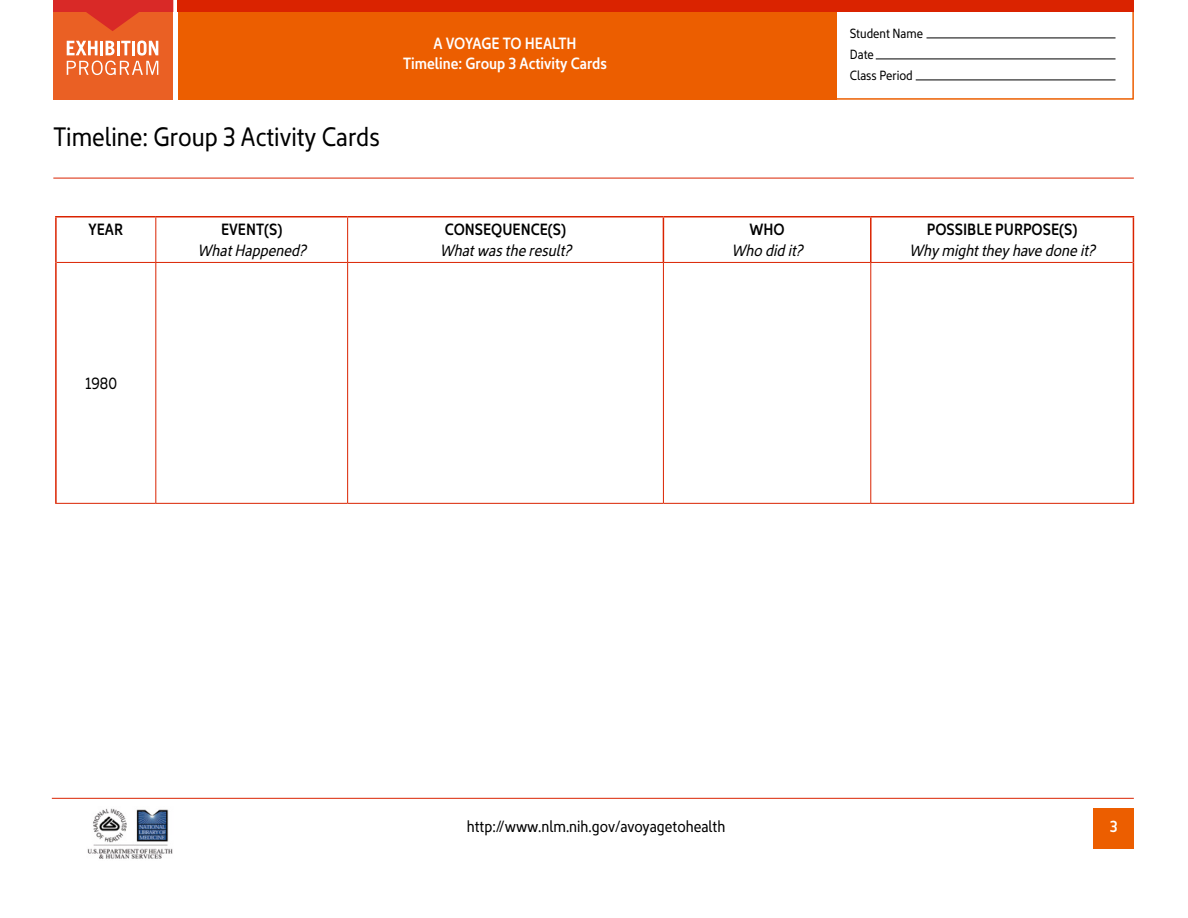
<style>
.page{position:relative;width:1188px;height:918px;background:#fff}
.page>*{position:absolute;margin:0;border:0;box-sizing:border-box;transform-origin:0 0}
.Page_Title{font:27px "Kyrial Sans Pro Regular Cond";color:#000}
.Body_Text{font:italic 16.5px "Kyrial Sans Pro Regular Cond";color:#000}
.Body_Text-2{font:16.5px "Kyrial Sans Pro Semi Bold Cond";color:#000}
.Exhibition_Heading{font:16.5px "Kyrial Sans Pro Semi Bold Cond";color:#fff}
.Body_Text-3{font:16.5px "Kyrial Sans Pro Regular Cond";color:#000}
.Body_Text_-_Red_Educ{font:16.5px "Kyrial Sans Pro Semi Bold Cond";color:#fff}
.t1{font:13.5px "Kyrial Sans Pro Regular Cond";color:#000}
</style>
<div class="page">
<hr style="left:53px;top:178px;width:1081px;height:1px;background:#da2300">
<hr style="left:52px;top:798px;width:1082px;height:1px;background:#da2300">
<div style="left:178px;top:6px;width:658px;height:94px;background:#ec5e00"></div>
<div style="left:474px;top:6px;width:660px;height:94px;border:2px solid #ec5e00"></div>
<div style="left:178px;top:0;width:956px;height:12px;background:#da2300"></div>
<div style="left:53px;top:0;width:120px;height:100px;background:#ea6024"></div>
<svg style="left:67px;top:41px;width:91px;height:34px"></svg>
<svg style="left:53px;top:0;width:120px;height:31px"></svg>
<img style="left:87px;top:808px;width:86px;height:51px">
<hr style="left:927px;top:38px;width:189px;height:1px;background:#000">
<hr style="left:876px;top:59px;width:240px;height:1px;background:#000">
<hr style="left:916px;top:80px;width:200px;height:1px;background:#000">
<div style="left:1094px;top:808px;width:40px;height:40px;background:#ec5e00"></div>
<hr style="left:55px;top:216px;width:101px;height:2px;background:#da2300">
<hr style="left:55px;top:217px;width:2px;height:45px;background:#da2300">
<hr style="left:156px;top:216px;width:192px;height:2px;background:#da2300">
<hr style="left:348px;top:216px;width:315px;height:2px;background:#da2300">
<hr style="left:663px;top:216px;width:208px;height:2px;background:#da2300">
<hr style="left:663px;top:217px;width:1px;height:45px;background:#da2300">
<hr style="left:871px;top:216px;width:263px;height:2px;background:#da2300">
<hr style="left:870px;top:217px;width:2px;height:45px;background:#da2300">
<hr style="left:1133px;top:217px;width:1px;height:45px;background:#da2300">
<hr style="left:55px;top:262px;width:2px;height:241px;background:#da2300">
<hr style="left:1133px;top:262px;width:1px;height:241px;background:#da2300">
<hr style="left:155px;top:217px;width:1px;height:45px;background:#da2300">
<hr style="left:347px;top:217px;width:1px;height:45px;background:#da2300">
<hr style="left:57px;top:262px;width:99px;height:1px;background:#da2300">
<hr style="left:156px;top:262px;width:192px;height:1px;background:#da2300">
<hr style="left:155px;top:263px;width:1px;height:240px;background:#da2300">
<hr style="left:348px;top:262px;width:315px;height:1px;background:#da2300">
<hr style="left:347px;top:263px;width:1px;height:240px;background:#da2300">
<hr style="left:663px;top:262px;width:208px;height:1px;background:#da2300">
<hr style="left:663px;top:263px;width:1px;height:240px;background:#da2300">
<hr style="left:871px;top:262px;width:262px;height:1px;background:#da2300">
<hr style="left:870px;top:263px;width:1px;height:240px;background:#da2300">
<hr style="left:55px;top:503px;width:101px;height:1px;background:#da2300">
<hr style="left:156px;top:503px;width:192px;height:1px;background:#da2300">
<hr style="left:348px;top:503px;width:315px;height:1px;background:#da2300">
<hr style="left:663px;top:503px;width:208px;height:1px;background:#da2300">
<hr style="left:871px;top:503px;width:263px;height:1px;background:#da2300">
<p class="Page_Title" style="left:53px;top:118px;width:328px">Timeline: Group 3 Activity Cards</p>
<p class="Exhibition_Heading" style="left:433px;top:32px;width:145px">A VOYAGE TO HEALTH</p>
<p class="Exhibition_Heading" style="left:403px;top:52px;width:205px">Timeline: Group 3 Activity Cards</p>
<p class="Body_Text-2" style="left:89px;top:218px;width:36px">YEAR</p>
<p class="Body_Text-2" style="left:221px;top:218px;width:63px">EVENT(S)</p>
<p class="Body_Text" style="left:197px;top:239px;width:110px">What Happened?</p>
<p class="Body_Text-2" style="left:445px;top:218px;width:123px">CONSEQUENCE(S)</p>
<p class="Body_Text" style="left:440px;top:239px;width:133px">What was the result?</p>
<p class="Body_Text-3" style="left:86px;top:372px;width:33px">1980</p>
<p class="t1" style="left:850px;top:24px;width:75px">Student Name</p>
<p class="t1" style="left:850px;top:45px;width:26px">Date</p>
<p class="t1" style="left:850px;top:66px;width:64px">Class Period</p>
<p class="Body_Text-2" style="left:749px;top:218px;width:37px">WHO</p>
<p class="Body_Text" style="left:732px;top:239px;width:73px">Who did it?</p>
<p class="Body_Text-2" style="left:927px;top:218px;width:152px">POSSIBLE PURPOSE(S)</p>
<p class="Body_Text" style="left:909px;top:239px;width:187px">Why might they have done it?</p>
<p class="Body_Text-3" style="left:467px;top:815px;width:260px">http://www.nlm.nih.gov/avoyagetohealth</p>
<p class="Body_Text_-_Red_Educ" style="left:1110px;top:815px;width:9px">3</p>
</div>
